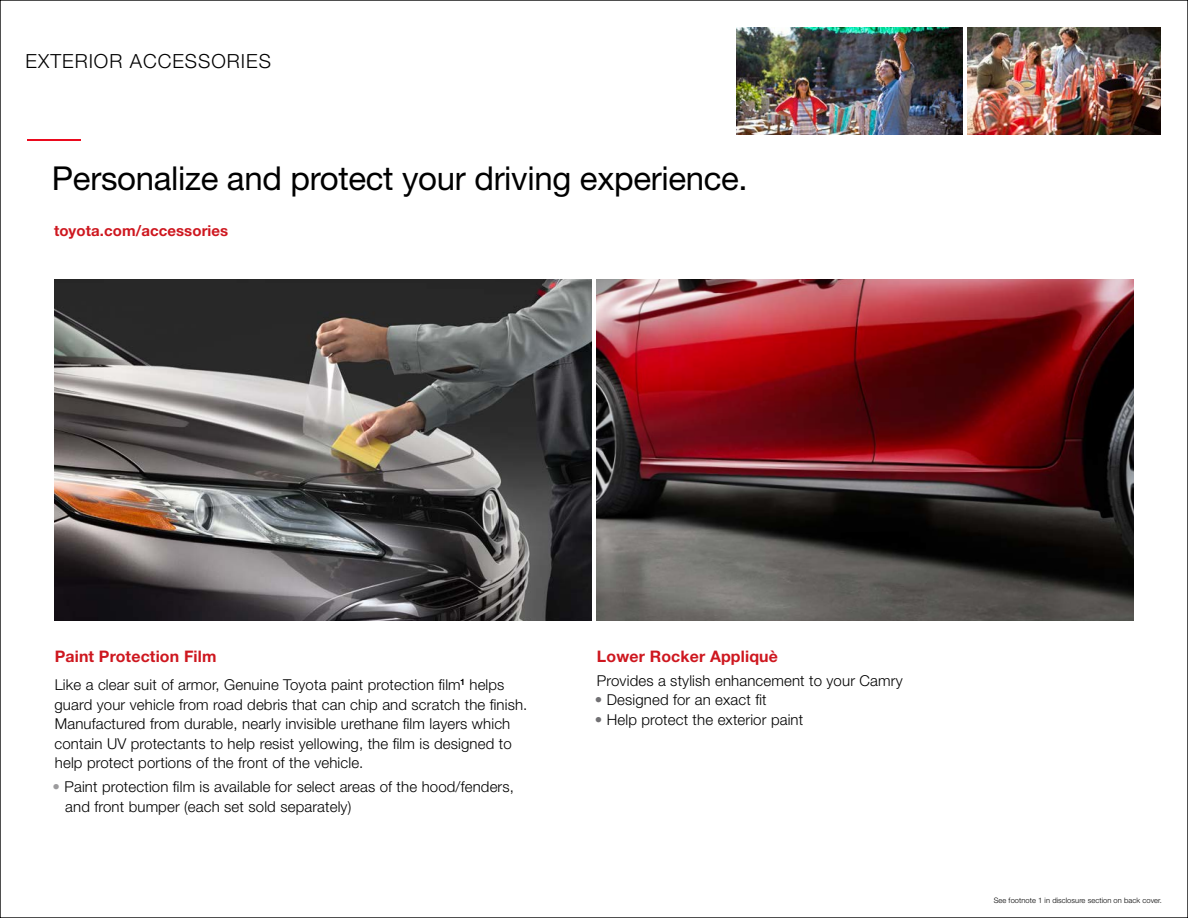
<style>
.page{position:relative;width:1188px;height:918px;background:#fff}
.page>*{position:absolute;margin:0;border:0;box-sizing:border-box;transform-origin:0 0}
.t1{font:33px "Helvetica Neue LT Std";letter-spacing:-.01em;color:#000}
.t2{font:300 19.5px "Helvetica Neue LT Std";letter-spacing:.05em;color:#000}
.t3{font:700 15.9px "Helvetica Neue LT Std";letter-spacing:.01em;color:#ce171f}
.t4{font:300 15px/19.5px "Helvetica Neue LT Std";letter-spacing:.01em;color:#000}
.t5{font:700 15px "Helvetica Neue LT Std";letter-spacing:.005em;color:#ce171f}
.t6{font:300 7.5px "Helvetica Neue LT Std";letter-spacing:.01em;color:#000}
.s1{color:#9c9b9d}
.s2{color:#717073}
</style>
<div class="page">
<img style="left:968px;top:27px;width:193px;height:108px">
<img style="left:736px;top:27px;width:227px;height:108px">
<img style="left:596px;top:279px;width:538px;height:342px">
<img style="left:54px;top:279px;width:538px;height:342px">
<hr style="left:27px;top:140px;width:54px;height:1px;background:#eb0a1e">
<h2 class="t2" style="left:26px;top:49px;width:247px">EXTERIOR ACCESSORIES</h2>
<h1 class="t1" style="left:52px;top:159px;width:697px">Personalize and protect your driving experience.</h1>
<p class="t5" style="left:54px;top:221px;width:176px">toyota.com/accessories</p>
<p class="t3" style="left:55px;top:646px;width:163px">Paint Protection Film</p>
<p class="t4" style="left:54px;top:675px;width:475px">Like a clear suit of armor, Genuine Toyota paint protection film<sup>1</sup> helps guard your vehicle from road debris that can chip and scratch the finish.<br>Manufactured from durable, nearly invisible urethane film layers which contain UV protectants to help resist yellowing, the film is designed to help protect portions of the front of the vehicle.</p>
<p class="t4" style="left:65px;top:777px;width:450px;text-indent:-13px"><span class="s1">•</span> Paint protection film is available for select areas of the hood/fenders, and front bumper (each set sold separately)</p>
<p class="t3" style="left:597px;top:646px;width:182px">Lower Rocker Appliquè</p>
<p class="t4" style="left:597px;top:670px;width:307px">Provides a stylish enhancement to your Camry</p>
<p class="t4" style="left:595px;top:690px;width:173px"><span class="s2">•</span> Designed for an exact fit</p>
<p class="t4" style="left:595px;top:709px;width:210px"><span class="s2">•</span> Help protect the exterior paint</p>
<p class="t6" style="left:994px;top:896px;width:170px">See footnote 1 in disclosure section on back cover.</p>
</div>
